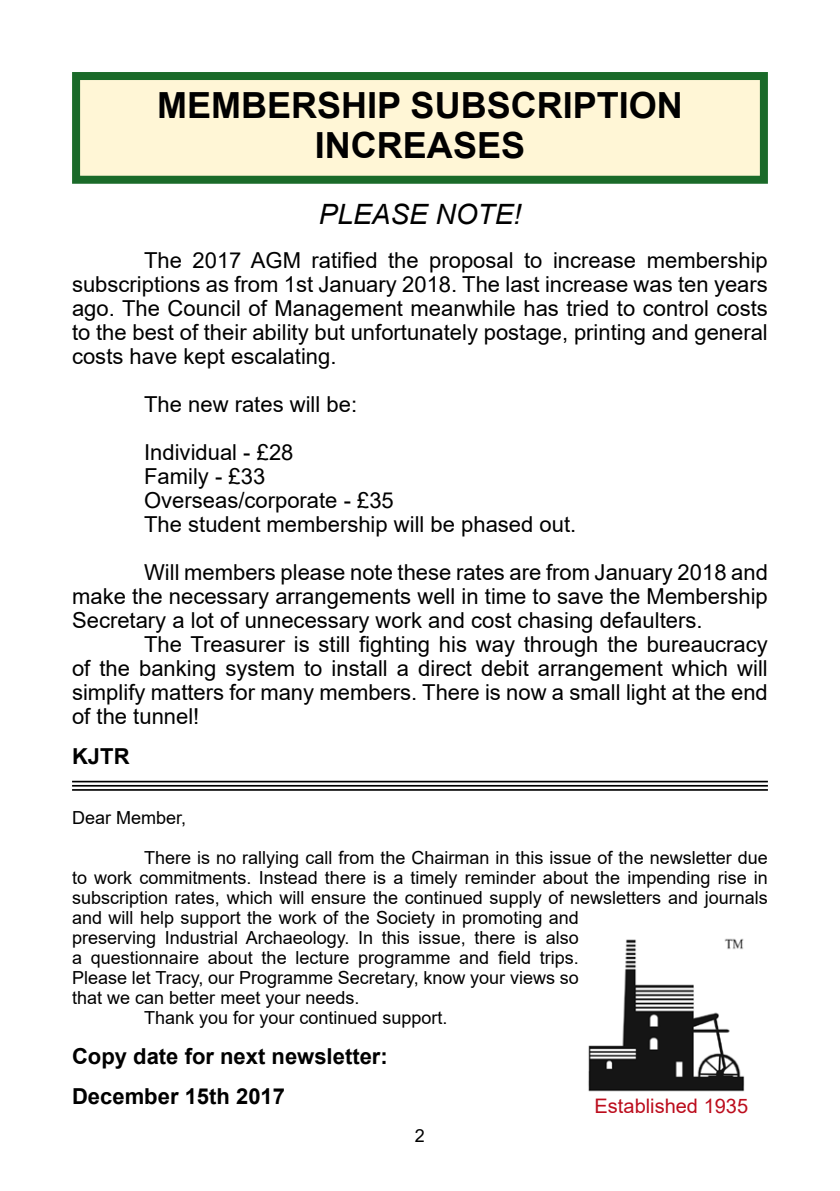
<style>
.page{position:relative;width:840px;height:1191px;background:#fff}
.page>*{position:absolute;margin:0;border:0;box-sizing:border-box;transform-origin:0 0}
.t1{font:700 36px/40px "Arial";color:#000;text-align:center}
.t2{font:italic 28px "Arial";color:#000}
.t3{font:22px/24px "Arial";color:#000;text-align:justify}
.t4{font:700 22px/40px "Arial";color:#000}
.t5{font:20px "Arial";color:#bc0d1d}
.t6{font:18px "Arial";color:#000}
</style>
<div class="page">
<img style="left:588px;top:938px;width:157px;height:154px">
<hr style="left:72px;top:780px;width:695px;height:2px;background:#000">
<hr style="left:72px;top:785px;width:695px;height:1px;background:#000">
<hr style="left:72px;top:789px;width:695px;height:1px;background:#000">
<div style="left:76px;top:76px;width:687px;height:104px;background:#fff6d6"></div>
<div style="left:72px;top:72px;width:695px;height:112px;border:8px solid #1a6a29"></div>
<h1 class="t1" style="left:157px;top:85px;width:527px">MEMBERSHIP SUBSCRIPTION<br>INCREASES</h1>
<p class="t2" style="left:318px;top:196px;width:204px">PLEASE NOTE!</p>
<p class="t3" style="left:72px;top:248px;width:697px;text-indent:72px">The 2017 AGM ratified the proposal to increase membership subscriptions as from 1st January 2018. The last increase was ten years ago. The Council of Management meanwhile has tried to control costs to the best of their ability but unfortunately postage, printing and general costs have kept escalating.</p>
<p class="t3" style="left:144px;top:380px;width:214px;line-height:48px">The new rates will be:<br>Individual - £28</p>
<p class="t3" style="left:144px;top:464px;width:433px;text-align:left">Family - £33<br>Overseas/corporate - £35<br>The student membership will be phased out.</p>
<p class="t3" style="left:72px;top:560px;width:697px;text-indent:72px">Will members please note these rates are from January 2018 and make the necessary arrangements well in time to save the Membership Secretary a lot of unnecessary work and cost chasing defaulters.</p>
<p class="t3" style="left:72px;top:632px;width:697px;text-indent:72px">The Treasurer is still fighting his way through the bureaucracy of the banking system to install a direct debit arrangement which will simplify matters for many members. There is now a small light at the end of the tunnel!</p>
<p class="t4" style="left:72px;top:737px;width:59px">KJTR</p>
<p class="t6" style="left:72px;top:805px;width:116px">Dear Member,</p>
<p class="t6" style="left:144px;top:845px;width:625px">There is no rallying call from the Chairman in this issue of the newsletter due</p>
<p class="t6" style="left:72px;top:865px;width:697px">to work commitments. Instead there is a timely reminder about the impending rise in</p>
<p class="t6" style="left:72px;top:885px;width:697px">subscription rates, which will ensure the continued supply of newsletters and journals</p>
<p class="t6" style="left:72px;top:905px;width:508px">and will help support the work of the Society in promoting and</p>
<p class="t6" style="left:72px;top:925px;width:508px">preserving Industrial Archaeology. In this issue, there is also</p>
<p class="t6" style="left:72px;top:945px;width:508px">a questionnaire about the lecture programme and field trips.</p>
<p class="t6" style="left:72px;top:965px;width:508px">Please let Tracy, our Programme Secretary, know your views so</p>
<p class="t6" style="left:72px;top:985px;width:289px">that we can better meet your needs.</p>
<p class="t6" style="left:144px;top:1005px;width:305px">Thank you for your continued support.</p>
<p class="t4" style="left:72px;top:1037px;width:317px">Copy date for next newsletter:<br>December 15th 2017</p>
<p class="t5" style="left:594px;top:1092px;width:155px">Established 1935</p>
<p class="t6" style="left:415px;top:1123px;width:12px">2</p>
</div>
